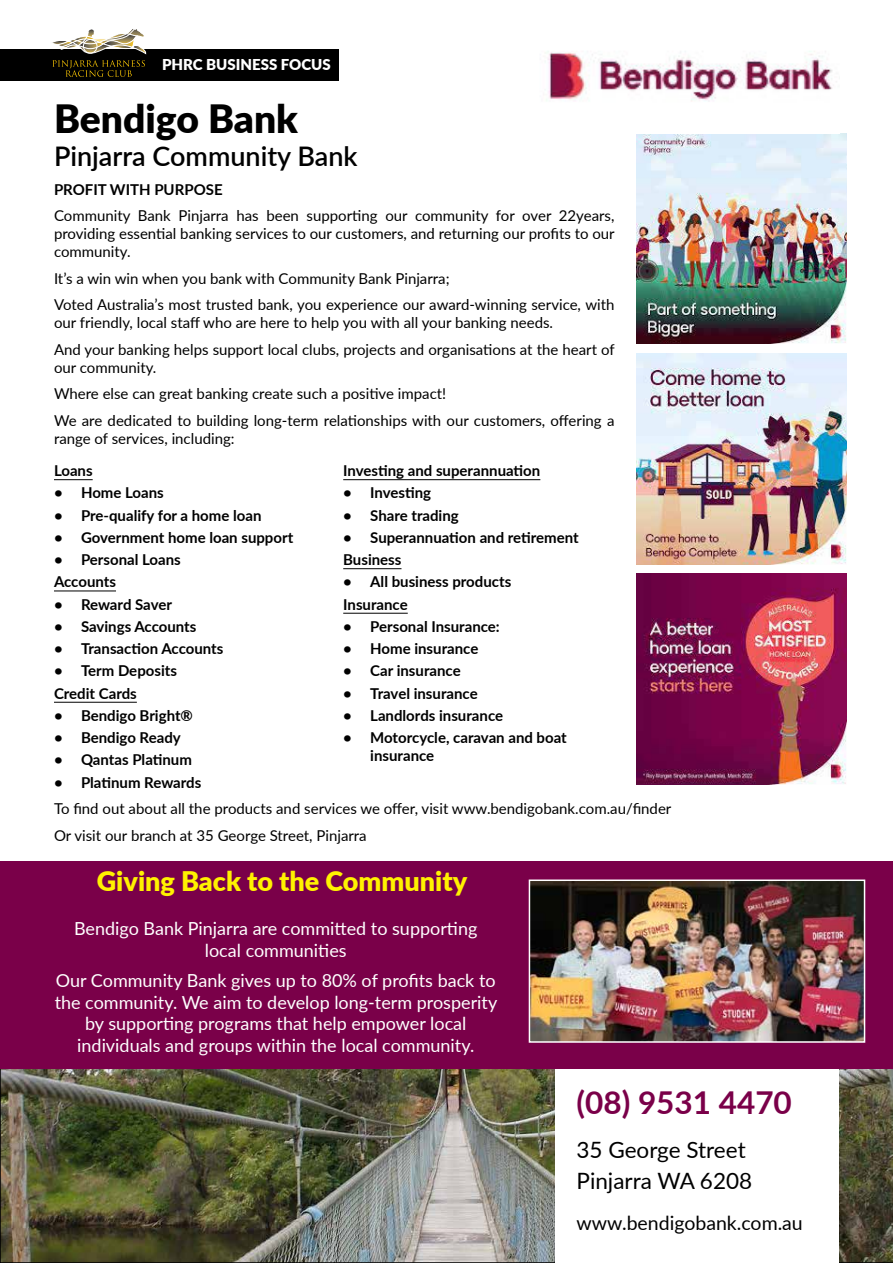
<style>
.page{position:relative;width:893px;height:1263px;background:#fff}
.page>*{position:absolute;margin:0;border:0;box-sizing:border-box;transform-origin:0 0}
.t1{font:900 39px "Lato";color:#000}
.t2{font:700 31.5px "Lato";color:#7a0049}
.t3{font:900 27px "Lato";color:#fff200}
.t4{font:600 27px "Lato";color:#000}
.t5{font:22.5px/31.2px "Lato";color:#000}
.t6{font:19.5px "Lato";color:#000}
.t7{font:18px/21.6px "Lato";color:#fff;text-align:center}
.t8{font:15px/26.5px "Lato";color:#000}
.t9{font:700 15px/22.2px "Lato";color:#000}
.t10{font:900 15px "Lato";color:#fff}
</style>
<div class="page">
<img style="left:0;top:1068px;width:893px;height:195px">
<div style="left:555px;top:1001px;width:284px;height:262px;background:#fff"></div>
<div style="left:0;top:861px;width:893px;height:207px;background:#7a0049"></div>
<div style="left:0;top:49px;width:338px;height:32px;background:#000"></div>
<img style="left:636px;top:133px;width:211px;height:211px">
<img style="left:636px;top:353px;width:211px;height:211px">
<img style="left:636px;top:574px;width:211px;height:210px">
<img style="left:532px;top:882px;width:330px;height:158px">
<div style="left:529px;top:879px;width:336px;height:164px;border:2px solid #fff"></div>
<img style="left:546px;top:51px;width:291px;height:50px">
<svg style="left:52px;top:29px;width:94px;height:48px"></svg>
<hr style="left:54px;top:479px;width:39px;height:1px;background:#000">
<hr style="left:54px;top:591px;width:62px;height:1px;background:#000">
<hr style="left:54px;top:702px;width:83px;height:1px;background:#000">
<hr style="left:343px;top:479px;width:197px;height:1px;background:#000">
<hr style="left:343px;top:568px;width:58px;height:1px;background:#000">
<hr style="left:343px;top:613px;width:65px;height:1px;background:#000">
<p class="t10" style="left:162px;top:59px;width:170px">PHRC BUSINESS FOCUS</p>
<h1 class="t1" style="left:54px;top:104px;width:246px">Bendigo Bank</h1>
<h3 class="t4" style="left:54px;top:146px;width:305px">Pinjarra Community Bank</h3>
<p class="t9" style="left:54px;top:179px;width:170px">PROFIT WITH PURPOSE</p>
<p class="t8" style="left:54px;top:206px;width:562px;line-height:18px;text-align:justify">Community Bank Pinjarra has been supporting our community for over 22years, providing essential banking services to our customers, and returning our profits to our community.</p>
<p class="t8" style="left:54px;top:266px;width:562px">It’s a win win when you bank with Community Bank Pinjarra;<br>Voted Australia’s most trusted bank, you experience our award-winning service, with</p>
<p class="t8" style="left:54px;top:309px;width:562px">our friendly, local staff who are here to help you with all your banking needs.<br>And your banking helps support local clubs, projects and organisations at the heart of</p>
<p class="t8" style="left:54px;top:354px;width:562px">our community.<br>Where else can great banking create such a positive impact!<br>We are dedicated to building long-term relationships with our customers, offering a</p>
<p class="t8" style="left:54px;top:425px;width:182px">range of services, including:</p>
<p class="t9" style="left:54px;top:461px;width:40px">Loans</p>
<p class="t9" style="left:54px;top:483px;width:111px">• Home Loans</p>
<p class="t9" style="left:54px;top:505px;width:209px">• Pre-qualify for a home loan</p>
<p class="t9" style="left:54px;top:527px;width:241px">• Government home loan support</p>
<p class="t9" style="left:54px;top:550px;width:128px">• Personal Loans<br>Accounts</p>
<p class="t9" style="left:54px;top:594px;width:119px">• Reward Saver</p>
<p class="t9" style="left:54px;top:616px;width:144px">• Savings Accounts</p>
<p class="t9" style="left:54px;top:638px;width:171px">• Transaction Accounts</p>
<p class="t9" style="left:54px;top:661px;width:125px">• Term Deposits<br>Credit Cards</p>
<p class="t9" style="left:54px;top:705px;width:140px">• Bendigo Bright®</p>
<p class="t9" style="left:54px;top:727px;width:128px">• Bendigo Ready</p>
<p class="t9" style="left:54px;top:750px;width:139px">• Qantas Platinum</p>
<p class="t9" style="left:54px;top:772px;width:149px">• Platinum Rewards</p>
<p class="t9" style="left:343px;top:459px;width:199px">Investing and superannuation</p>
<p class="t9" style="left:343px;top:483px;width:89px">• Investing</p>
<p class="t9" style="left:343px;top:505px;width:117px">• Share trading</p>
<p class="t9" style="left:343px;top:527px;width:237px">• Superannuation and retirement<br>Business</p>
<p class="t9" style="left:343px;top:572px;width:170px">• All business products<br>Insurance</p>
<p class="t9" style="left:343px;top:616px;width:158px">• Personal Insurance:</p>
<p class="t9" style="left:343px;top:638px;width:137px">• Home insurance</p>
<p class="t9" style="left:343px;top:661px;width:119px">• Car insurance</p>
<p class="t9" style="left:343px;top:683px;width:136px">• Travel insurance</p>
<p class="t9" style="left:343px;top:705px;width:161px">• Landlords insurance</p>
<p class="t9" style="left:370px;top:730px;width:198px;line-height:18px;text-indent:-27px">• Motorcycle, caravan and boat insurance</p>
<p class="t8" style="left:54px;top:795px;width:619px">To find out about all the products and services we offer, visit www.bendigobank.com.au/finder<br>Or visit our branch at 35 George Street, Pinjarra</p>
<h3 class="t3" style="left:97px;top:871px;width:372px">Giving Back to the Community</h3>
<p class="t7" style="left:74px;top:917px;width:405px">Bendigo Bank Pinjarra are committed to supporting local communities</p>
<p class="t7" style="left:55px;top:969px;width:444px">Our Community Bank gives up to 80% of profits back to the community. We aim to develop long-term prosperity by supporting programs that help empower local individuals and groups within the local community.</p>
<h2 class="t2" style="left:577px;top:1089px;width:217px">(08) 9531 4470</h2>
<h3 class="t5" style="left:577px;top:1133px;width:177px">35 George Street<br>Pinjarra WA 6208</h3>
<h3 class="t6" style="left:577px;top:1209px;width:228px">www.bendigobank.com.au</h3>
</div>
